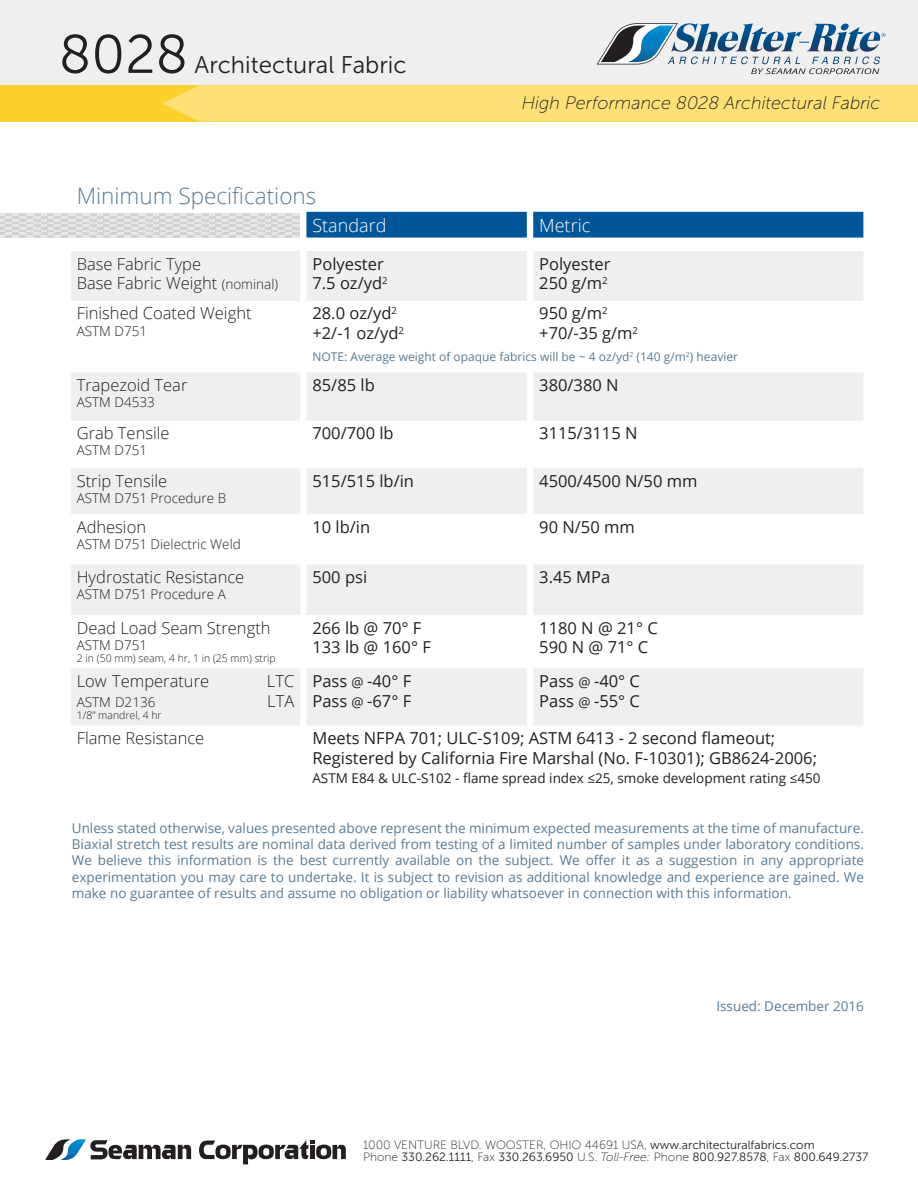
<style>
.page{position:relative;width:918px;height:1188px;background:#fff}
.page>*{position:absolute;margin:0;border:0;box-sizing:border-box;transform-origin:0 0}
.t1{font:54px "Museo Sans 300";color:#231f20}
.t2{font:24px "Museo Sans 300";color:#231f20}
.t3{font:300 22.5px "Open Sans";color:#597a94}
.t4{font:italic 18px "Museo Sans 100";color:#231f20}
.t5{font:300 18px "Open Sans";color:#fff}
.t6{font:16.5px/19.8px "Open Sans";color:#231f20}
.t7{font:300 16.5px/19.8px "Open Sans";color:#231f20}
.t8{font:13.5px/16.2px "Open Sans";color:#597a94;text-align:justify}
.t9{font:300 13.5px "Open Sans";color:#231f20}
.t10{font:13.5px "Open Sans";color:#231f20}
.t11{font:12px "Museo Sans 300";color:#231f20}
.t12{font:12px "Museo Sans 100";color:#231f20}
.t13{font:12px "Open Sans";color:#597a94}
.t14{font:300 10.5px "Open Sans";color:#231f20}
.s1{font-size:13.5px}
.s2{font-family:"Museo Sans 300"}
.s3{font-family:"Museo Sans 100"}
.s4{font-family:"Museo Sans 100";font-style:italic}
</style>
<div class="page">
<div style="left:0;top:0;width:918px;height:122px;background:#efeff0"></div>
<div style="left:0;top:85px;width:918px;height:37px;background:#fcd12c"></div>
<div style="left:162px;top:85px;width:756px;height:37px;background:#ffe077"></div>
<svg style="left:597px;top:23px;width:289px;height:51px"></svg>
<div style="left:306px;top:212px;width:557px;height:26px;background:#005699"></div>
<svg style="left:71px;top:251px;width:792px;height:474px;fill:#efeff0"></svg>
<svg style="left:45px;top:1139px;width:146px;height:21px"></svg>
<svg style="left:199px;top:1140px;width:147px;height:24px"></svg>
<svg style="left:0;top:213px;width:300px;height:25px;background:#dcdddd"></svg>
<h1 class="t1" style="left:59px;top:25px;width:131px">8028</h1>
<h2 class="t2" style="left:195px;top:52px;width:214px">Architectural Fabric</h2>
<h3 class="t3" style="left:77px;top:180px;width:241px">Minimum Specifications</h3>
<h3 class="t4" style="left:522px;top:93px;width:360px">High Performance 8028 Architectural Fabric</h3>
<h3 class="t5" style="left:312px;top:213px;width:75px">Standard</h3>
<h3 class="t5" style="left:539px;top:213px;width:53px">Metric</h3>
<p class="t7" style="left:77px;top:253px;width:203px">Base Fabric Type<br>Base Fabric Weight <span class="s1">(nominal)</span></p>
<p class="t6" style="left:312px;top:253px;width:77px">Polyester<br>7.5 oz/yd<sup>2</sup></p>
<p class="t6" style="left:539px;top:253px;width:73px">Polyester<br>250 g/m<sup>2</sup></p>
<p class="t7" style="left:77px;top:303px;width:176px">Finished Coated Weight</p>
<p class="t9" style="left:77px;top:322px;width:72px">ASTM D751</p>
<p class="t6" style="left:312px;top:303px;width:93px">28.0 oz/yd<sup>2 </sup>+2/-1 oz/yd<sup>2</sup></p>
<p class="t6" style="left:539px;top:303px;width:100px">950 g/m<sup>2 </sup>+70/-35 g/m<sup>2</sup></p>
<p class="t13" style="left:312px;top:348px;width:427px">NOTE: Average weight of opaque fabrics will be ~ 4 oz/yd<sup>2</sup> (140 g/m<sup>2</sup>) heavier</p>
<p class="t7" style="left:77px;top:375px;width:112px">Trapezoid Tear</p>
<p class="t9" style="left:77px;top:393px;width:80px">ASTM D4533</p>
<p class="t6" style="left:312px;top:375px;width:64px">85/85 lb</p>
<p class="t6" style="left:539px;top:375px;width:81px">380/380 N</p>
<p class="t7" style="left:77px;top:423px;width:94px">Grab Tensile</p>
<p class="t9" style="left:77px;top:441px;width:72px">ASTM D751</p>
<p class="t6" style="left:312px;top:423px;width:83px">700/700 lb</p>
<p class="t6" style="left:539px;top:423px;width:100px">3115/3115 N</p>
<p class="t7" style="left:77px;top:470px;width:92px">Strip Tensile</p>
<p class="t9" style="left:77px;top:489px;width:151px">ASTM D751 Procedure B</p>
<p class="t6" style="left:312px;top:470px;width:103px">515/515 lb/in</p>
<p class="t6" style="left:539px;top:470px;width:160px">4500/4500 N/50 mm</p>
<p class="t7" style="left:77px;top:516px;width:71px">Adhesion</p>
<p class="t9" style="left:77px;top:535px;width:166px">ASTM D751 Dielectric Weld</p>
<p class="t6" style="left:312px;top:516px;width:59px">10 lb/in</p>
<p class="t6" style="left:539px;top:516px;width:97px">90 N/50 mm</p>
<p class="t7" style="left:77px;top:567px;width:169px">Hydrostatic Resistance</p>
<p class="t9" style="left:77px;top:585px;width:151px">ASTM D751 Procedure A</p>
<p class="t6" style="left:312px;top:567px;width:56px">500 psi</p>
<p class="t6" style="left:539px;top:567px;width:72px">3.45 MPa</p>
<p class="t7" style="left:77px;top:617px;width:195px">Dead Load Seam Strength</p>
<p class="t9" style="left:77px;top:636px;width:72px">ASTM D751</p>
<p class="t14" style="left:77px;top:651px;width:201px">2 in (50 mm) seam, 4 hr, 1 in (25 mm) strip</p>
<p class="t6" style="left:312px;top:617px;width:120px">266 lb @ 70° F<br>133 lb @ 160° F</p>
<p class="t6" style="left:539px;top:617px;width:120px">1180 N @ 21° C<br>590 N @ 71° C</p>
<p class="t7" style="left:77px;top:671px;width:134px">Low Temperature</p>
<p class="t7" style="left:267px;top:671px;width:29px">LTC</p>
<p class="t9" style="left:77px;top:693px;width:80px">ASTM D2136</p>
<p class="t7" style="left:267px;top:690px;width:29px">LTA</p>
<p class="t14" style="left:77px;top:708px;width:86px">1/8” mandrel, 4 hr</p>
<p class="t6" style="left:312px;top:671px;width:100px">Pass <span class="s1">@</span> -40° F<br>Pass <span class="s1">@</span> -67° F</p>
<p class="t6" style="left:539px;top:671px;width:102px">Pass <span class="s1">@</span> -40° C<br>Pass <span class="s1">@</span> -55° C</p>
<p class="t7" style="left:77px;top:728px;width:129px">Flame Resistance</p>
<p class="t6" style="left:312px;top:728px;width:506px">Meets NFPA 701; ULC-S109; ASTM 6413 - 2 second flameout;<br>Registered by California Fire Marshal (No. F-10301); GB8624-2006;</p>
<p class="t10" style="left:312px;top:769px;width:510px">ASTM E84 &amp; ULC-S102 - flame spread index ≤25, smoke development rating ≤450</p>
<p class="t8" style="left:72px;top:820px;width:794px">Unless stated otherwise, values presented above represent the minimum expected measurements at the time of manufacture.<br>Biaxial stretch test results are nominal data derived from testing of a limited number of samples under laboratory conditions.<br>We believe this information is the best currently available on the subject. We offer it as a suggestion in any appropriate experimentation you may care to undertake. It is subject to revision as additional knowledge and experience are gained. We make no guarantee of results and assume no obligation or liability whatsoever in connection with this information.</p>
<p class="t8" style="left:716px;top:998px;width:149px">Issued: December 2016</p>
<p class="t12" style="left:363px;top:1139px;width:453px">1000 VENTURE BLVD. WOOSTER, OHIO 44691 USA, <span class="s2">www.architecturalfabrics.com</span></p>
<p class="t11" style="left:363px;top:1150px;width:507px"><span class="s3">Phone</span> 330.262.1111<span class="s3">, Fax</span> 330.263.6950 <span class="s3">U.S.</span> <span class="s4">Toll-Free:</span> <span class="s3">Phone</span> 800.927.8578<span class="s3">, Fax</span> 800.649.2737</p>
</div>
